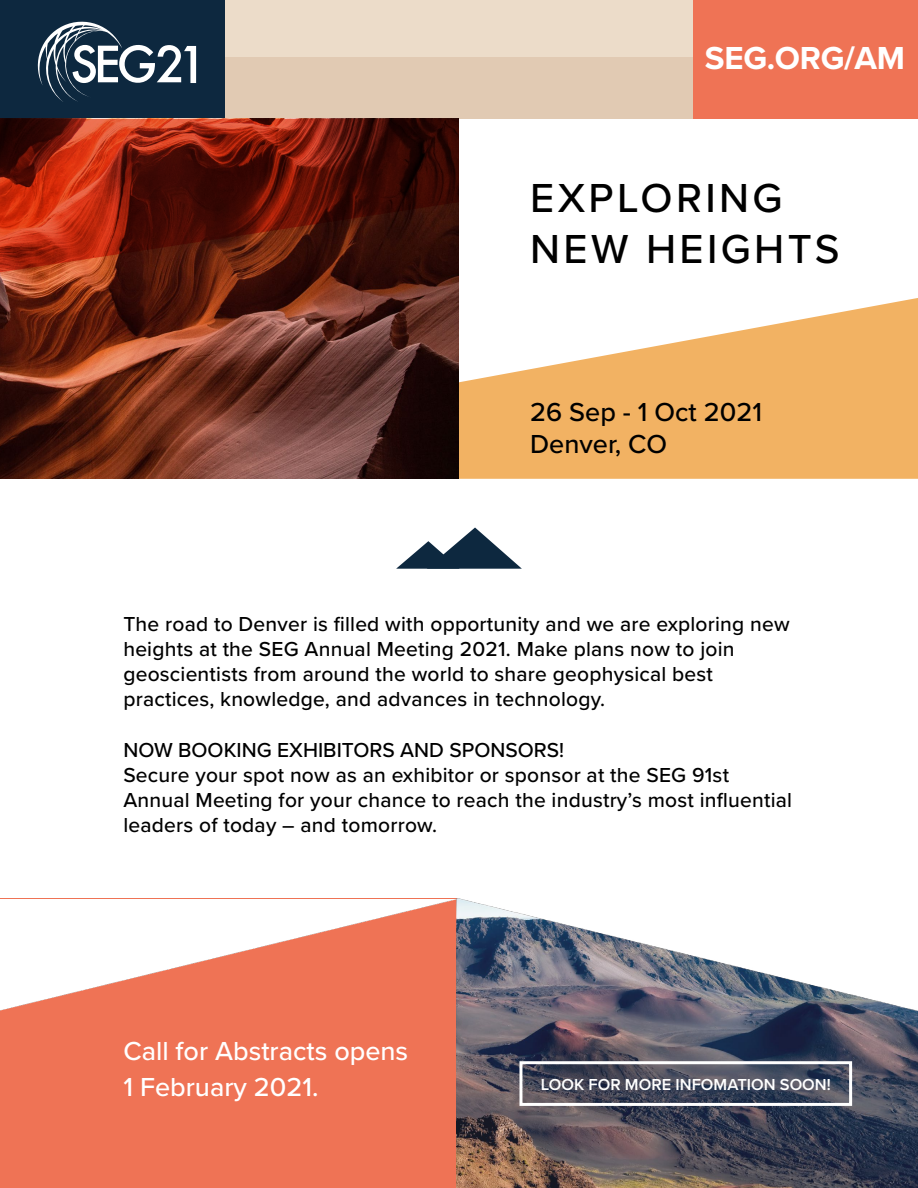
<style>
.page{position:relative;width:918px;height:1188px;background:#fff}
.page>*{position:absolute;margin:0;border:0;box-sizing:border-box;transform-origin:0 0}
.t1{font:500 42px/50.4px "Proxima Nova";letter-spacing:.08em;color:#000}
.t2{font:700 33px "Proxima Nova";letter-spacing:-.01em;color:#fff}
.t3{font:500 27px/35.4px "Proxima Nova";color:#fff}
.t4{font:500 27px/31.8px "Proxima Nova";color:#000}
.t5{font:500 21px/25.2px "Proxima Nova";letter-spacing:.01em;color:#000}
.t6{font:600 16.5px "Proxima Nova";color:#fff}
</style>
<div class="page">
<div style="left:0;top:54px;width:918px;height:65px;background:#e1cab3"></div>
<div style="left:0;top:0;width:918px;height:56px;background:#ecdcc9"></div>
<svg style="left:0;top:899px;width:456px;height:289px;fill:#ef7355"></svg>
<div style="left:693px;top:0;width:224px;height:119px;background:#ef7355"></div>
<div style="left:0;top:0;width:225px;height:119px;background:#0d283f"></div>
<svg style="left:396px;top:528px;width:126px;height:41px"></svg>
<img style="left:0;top:311px;width:459px;height:168px">
<svg style="left:0;top:119px;width:459px;height:192px;background:#6a1c0d"></svg>
<svg style="left:459px;top:298px;width:459px;height:181px;fill:#f2b263"></svg>
<svg style="left:38px;top:22px;width:158px;height:80px"></svg>
<img style="left:456px;top:899px;width:462px;height:289px">
<div style="left:519px;top:1061px;width:333px;height:45px;border:3px solid #fff"></div>
<h2 class="t2" style="left:705px;top:34px;width:202px">SEG.ORG/AM</h2>
<h1 class="t1" style="left:530px;top:172px;width:311px">EXPLORING<br>NEW HEIGHTS</h1>
<p class="t4" style="left:530px;top:395px;width:233px">26 Sep - 1 Oct 2021<br>Denver, CO</p>
<p class="t5" style="left:123px;top:611px;width:668px">The road to Denver is filled with opportunity and we are exploring new heights at the SEG Annual Meeting 2021. Make plans now to join geoscientists from around the world to share geophysical best practices, knowledge, and advances in technology.</p>
<p class="t5" style="left:123px;top:737px;width:670px">NOW BOOKING EXHIBITORS AND SPONSORS!<br>Secure your spot now as an exhibitor or sponsor at the SEG 91st Annual Meeting for your chance to reach the industry’s most influential leaders of today – and tomorrow.</p>
<p class="t3" style="left:123px;top:1033px;width:286px">Call for Abstracts opens<br>1 February 2021.</p>
<p class="t6" style="left:541px;top:1072px;width:292px">LOOK FOR MORE INFOMATION SOON!</p>
</div>
